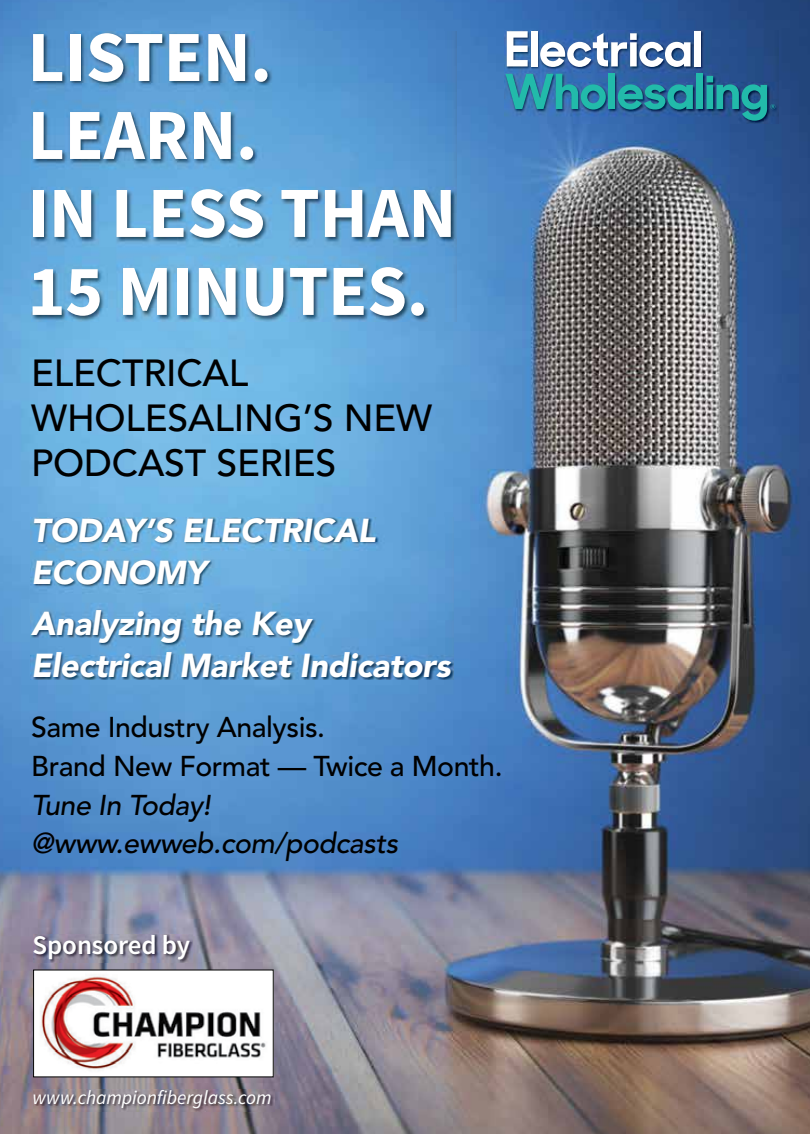
<style>
.page{position:relative;width:810px;height:1134px;background:#fff}
.page>*{position:absolute;margin:0;border:0;box-sizing:border-box;transform-origin:0 0}
.t1{font:700 72px/78px "Source Sans Pro";letter-spacing:-.005em;color:#fff}
.t2{font:500 37.5px/45px "Avenir";letter-spacing:-.005em;color:#000}
.t3{font:italic 900 33px/42px "Avenir";letter-spacing:-.01em;color:#fff}
.t4{font:500 28.5px/39px "Avenir";letter-spacing:-.015em;color:#000}
.t5{font:italic 500 28.5px/37.5px "Avenir";letter-spacing:-.015em;color:#000}
.t6{font:600 27px "Source Sans Pro";letter-spacing:-.005em;color:#fff}
.t7{font:italic 19.5px "Source Sans Pro";letter-spacing:-.005em;color:#fff}
</style>
<div class="page">
<img style="left:0;top:0;width:810px;height:1134px">
<img style="left:31px;top:32px;width:425px;height:289px">
<img style="left:505px;top:31px;width:273px;height:92px">
<svg style="left:507px;top:31px;width:21px;height:35px"></svg>
<div style="left:531px;top:31px;width:7px;height:35px;background:#fff"></div>
<svg style="left:540px;top:33px;width:151px;height:34px"></svg>
<div style="left:694px;top:31px;width:7px;height:35px;background:#fff"></div>
<svg style="left:505px;top:74px;width:101px;height:36px;background:#2c8ca8"></svg>
<div style="left:609px;top:74px;width:6px;height:35px;background:#22baaa"></div>
<svg style="left:618px;top:84px;width:75px;height:26px;background:#228e9a"></svg>
<div style="left:696px;top:74px;width:7px;height:35px;background:#22baaa"></div>
<svg style="left:707px;top:76px;width:68px;height:45px;background:#21718f"></svg>
<img style="left:33px;top:934px;width:160px;height:29px">
<img style="left:35px;top:972px;width:237px;height:103px">
<img style="left:34px;top:1090px;width:240px;height:22px">
<img style="left:31px;top:517px;width:423px;height:163px">
<h1 class="t1" style="left:28px;top:21px;width:430px">LISTEN.<br>LEARN.<br>IN LESS THAN<br>15 MINUTES.</h1>
<p class="t2" style="left:31px;top:354px;width:403px">ELECTRICAL<br>WHOLESALING’S NEW<br>PODCAST SERIES</p>
<p class="t3" style="left:31px;top:512px;width:346px">TODAY’S ELECTRICAL<br>ECONOMY</p>
<p class="t3" style="left:31px;top:605px;width:422px">Analyzing the Key<br>Electrical Market Indicators</p>
<p class="t4" style="left:31px;top:710px;width:473px">Same Industry Analysis.<br>Brand New Format — Twice a Month.</p>
<p class="t5" style="left:31px;top:790px;width:369px">Tune In Today! @www.ewweb.com/podcasts</p>
<p class="t6" style="left:33px;top:928px;width:159px">Sponsored by</p>
<p class="t7" style="left:33px;top:1085px;width:241px">www.championfiberglass.com</p>
</div>
